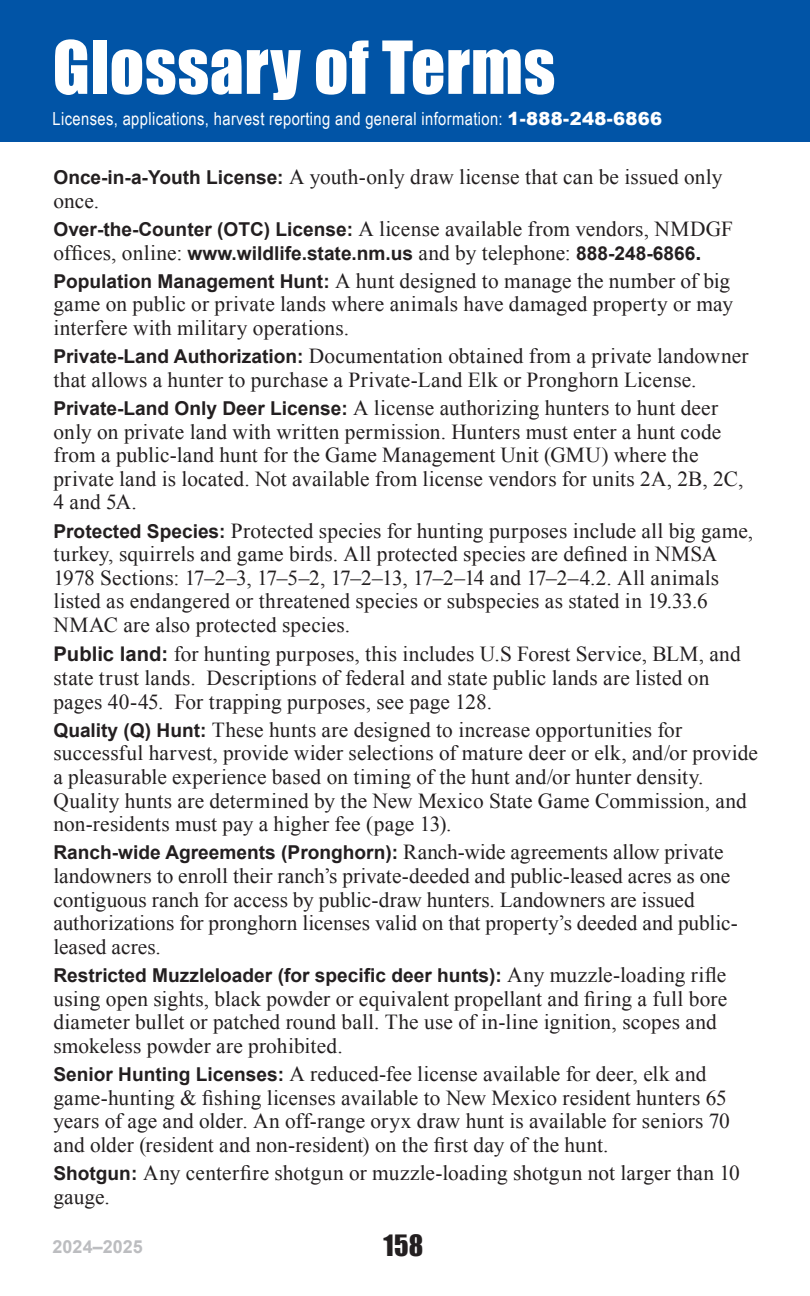
<style>
.page{position:relative;width:810px;height:1296px;background:#fff}
.page>*{position:absolute;margin:0;border:0;box-sizing:border-box;transform-origin:0 0}
.t1{font:67.5px "Impact";letter-spacing:.01em;color:#fff}
.t2{font:27px "Impact";color:#231f20}
.t3{font:21.38px/23.6px "Times New Roman";letter-spacing:.005em;color:#231f20}
.t4{font:700 19.12px "Arial";color:#231f20}
.t5{font:18px "Arial Narrow";letter-spacing:.02em;color:#fff}
.t6{font:700 18px "Arial";color:#bcbdc0}
.s1{font-family:"Arial";font-weight:900}
.s2{font-family:"Arial";font-weight:700;font-size:19.12px}
.s3{font-family:"Times New Roman";font-weight:400;font-size:21.38px}
.s4{font-size:21.38px}
.s5{font-family:"Arial";font-weight:700;font-size:20.25px}
</style>
<div class="page">
<div style="left:0;top:0;width:810px;height:142px;background:#0154a6"></div>
<h1 class="t1" style="left:53px;top:15px;width:504px">Glossary of Terms</h1>
<p class="t5" style="left:53px;top:106px;width:611px">Licenses, applications, harvest reporting and general information: <span class="s1">1-888-248-6866</span></p>
<p class="t3" style="left:53px;top:165px;width:671px"><span class="s2">Once-in-a-Youth License:</span> A youth-only draw license that can be issued only once.</p>
<p class="t3" style="left:53px;top:217px;width:681px"><span class="s2">Over-the-Counter (OTC) License:</span> A license available from vendors, NMDGF</p>
<p class="t4" style="left:53px;top:240px;width:649px"><span class="s3">offices, online:</span> www.wildlife.state.nm.us <span class="s3">and by telephone:</span> 888-248-6866<span class="s4">.</span></p>
<p class="t3" style="left:53px;top:269px;width:681px"><span class="s2">Population Management Hunt:</span> A hunt designed to manage the number of big game on public or private lands where animals have damaged property or may interfere with military operations.</p>
<p class="t3" style="left:53px;top:344px;width:697px"><span class="s2">Private-Land Authorization:</span> Documentation obtained from a private landowner that allows a hunter to purchase a Private-Land Elk or Pronghorn License.</p>
<p class="t3" style="left:53px;top:396px;width:691px"><span class="s2">Private-Land Only Deer License:</span> A license authorizing hunters to hunt deer only on private land with written permission. Hunters must enter a hunt code from a public-land hunt for the Game Management Unit (GMU) where the private land is located. Not available from license vendors for units 2A, 2B, 2C, 4 and 5A.</p>
<p class="t3" style="left:53px;top:518px;width:701px"><span class="s2">Protected Species:</span> Protected species for hunting purposes include all big game, turkey, squirrels and game birds. All protected species are defined in NMSA 1978 Sections: 17–2–3, 17–5–2, 17–2–13, 17–2–14 and 17–2–4.2. All animals listed as endangered or threatened species or subspecies as stated in 19.33.6<br>NMAC are also protected species.</p>
<p class="t3" style="left:53px;top:642px;width:689px"><span class="s5">Public land:</span> for hunting purposes, this includes U.S Forest Service, BLM, and state trust lands. Descriptions of federal and state public lands are listed on pages 40-45. For trapping purposes, see page 128.</p>
<p class="t3" style="left:53px;top:717px;width:706px"><span class="s2">Quality (Q) Hunt:</span> These hunts are designed to increase opportunities for successful harvest, provide wider selections of mature deer or elk, and/or provide a pleasurable experience based on timing of the hunt and/or hunter density.<br>Quality hunts are determined by the New Mexico State Game Commission, and non-residents must pay a higher fee (page 13).</p>
<p class="t4" style="left:53px;top:840px;width:672px">Ranch-wide Agreements (Pronghorn): <span class="s3">Ranch-wide agreements allow private</span></p>
<p class="t3" style="left:53px;top:864px;width:686px">landowners to enroll their ranch’s private-deeded and public-leased acres as one contiguous ranch for access by public-draw hunters. Landowners are issued authorizations for pronghorn licenses valid on that property’s deeded and public&shy;leased acres.</p>
<p class="t4" style="left:53px;top:963px;width:674px">Restricted Muzzleloader (for specific deer hunts): <span class="s3">Any muzzle-loading rifle</span></p>
<p class="t3" style="left:53px;top:986px;width:675px">using open sights, black powder or equivalent propellant and firing a full bore diameter bullet or patched round ball. The use of in-line ignition, scopes and smokeless powder are prohibited.</p>
<p class="t3" style="left:53px;top:1062px;width:678px"><span class="s2">Senior Hunting Licenses:</span> A reduced-fee license available for deer, elk and game-hunting &amp; fishing licenses available to New Mexico resident hunters 65 years of age and older. An off-range oryx draw hunt is available for seniors 70 and older (resident and non-resident) on the first day of the hunt.</p>
<p class="t3" style="left:53px;top:1161px;width:688px"><span class="s2">Shotgun:</span> Any centerfire shotgun or muzzle-loading shotgun not larger than 10 gauge.</p>
<p class="t6" style="left:53px;top:1235px;width:92px">2024–2025</p>
<p class="t2" style="left:384px;top:1224px;width:41px">158</p>
</div>
